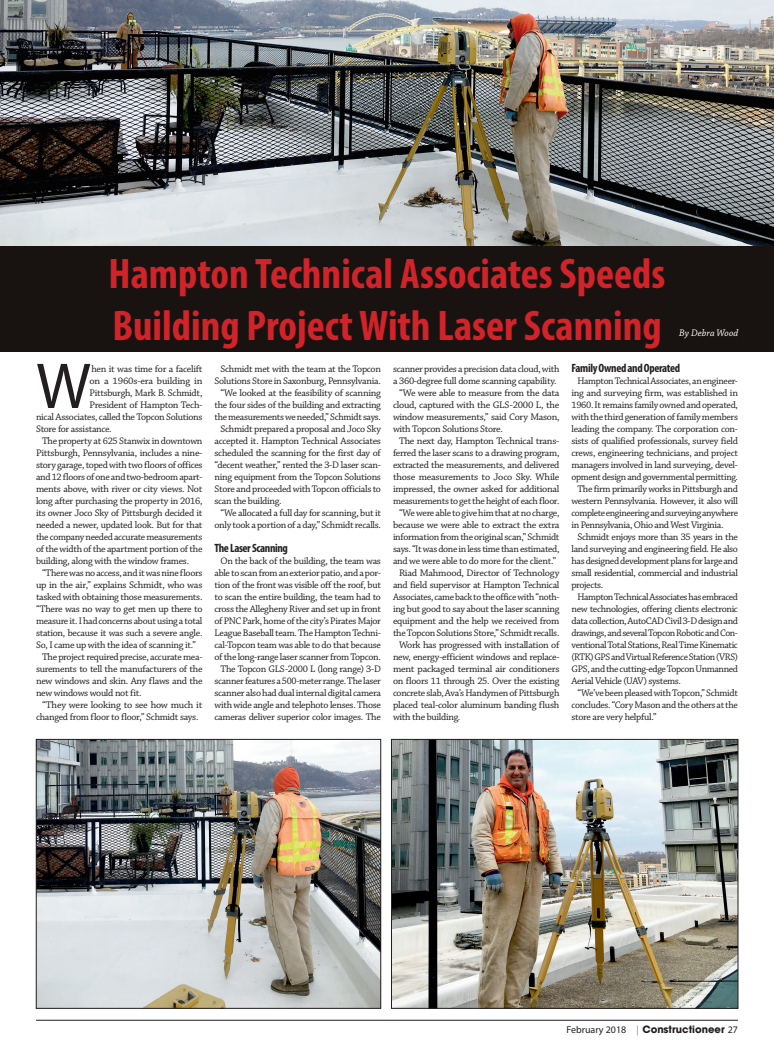
<style>
.page{position:relative;width:774px;height:1044px;background:#fff}
.page>*{position:absolute;margin:0;border:0;box-sizing:border-box;transform-origin:0 0}
.dateline{font:65.4px "Myriad Pro";color:#231f20}
.t1{font:700 condensed 43px/51.6px "Myriad Pro";color:#d1232a}
.subhead{font:700 condensed 12px "Myriad Pro";letter-spacing:-.03em;color:#231f20}
.body{font:10px/12px "Chaparral Pro";letter-spacing:-.03em;color:#231f20;text-align:justify}
.dateline-2{font:10px "Chaparral Pro";letter-spacing:-.03em;color:#231f20}
.t2{font:700 10px "ITC Avant Garde Std";color:#231f20}
.author{font:italic 10px "Chaparral Pro";color:#fff}
.s1{font-family:"Myriad Pro";font-weight:400}
.s2{font-weight:200}
</style>
<div class="page">
<div style="left:0;top:225px;width:774px;height:127px;background:#181210"></div>
<hr style="left:36px;top:1020px;width:702px;height:1px;background:#231f20">
<img style="left:38px;top:741px;width:341px;height:266px">
<div style="left:36px;top:739px;width:345px;height:270px;border:1px solid #231f20"></div>
<img style="left:0;top:0;width:774px;height:246px">
<img style="left:393px;top:741px;width:343px;height:266px">
<div style="left:391px;top:739px;width:347px;height:270px;border:1px solid #231f20"></div>
<p class="t1" style="left:109px;top:247px;width:558px">Hampton Technical Associates Speeds<br>Building Project With Laser Scanning</p>
<p class="author" style="left:679px;top:327px;width:61px">By Debra Wood</p>
<p class="dateline" style="left:36px;top:346px;width:56px">W</p>
<p class="dateline-2" style="left:91px;top:363px;width:113px">hen it was time for a facelift</p>
<p class="dateline-2" style="left:90px;top:375px;width:114px">on a 1960s-era building in</p>
<p class="dateline-2" style="left:90px;top:387px;width:114px">Pittsburgh, Mark B. Schmidt,</p>
<p class="dateline-2" style="left:90px;top:399px;width:114px">President of Hampton Tech-</p>
<p class="dateline-2" style="left:36px;top:411px;width:168px">nical Associates, called the Topcon Solutions</p>
<p class="dateline-2" style="left:36px;top:423px;width:77px">Store for assistance.</p>
<p class="body" style="left:36px;top:435px;width:168px;text-indent:6px">The property at 625 Stanwix in downtown Pittsburgh, Pennsylvania, includes a nine&shy;story garage, toped with two floors of offices and 12 floors of one and two-bedroom apart&shy;ments above, with river or city views. Not long after purchasing the property in 2016, its owner Joco Sky of Pittsburgh decided it needed a newer, updated look. But for that the company needed accurate measurements of the width of the apartment portion of the building, along with the window frames.</p>
<p class="body" style="left:36px;top:567px;width:168px;text-indent:6px">“There was no access, and it was nine floors up in the air,” explains Schmidt, who was tasked with obtaining those measurements. “There was no way to get men up there to measure it. I had concerns about using a total station, because it was such a severe angle.<br>So, I came up with the idea of scanning it.”</p>
<p class="body" style="left:36px;top:651px;width:168px;text-indent:6px">The project required precise, accurate mea&shy;surements to tell the manufacturers of the new windows and skin. Any flaws and the new windows would not fit.</p>
<p class="body" style="left:36px;top:699px;width:168px;text-indent:6px">“They were looking to see how much it changed from floor to floor,” Schmidt says.</p>
<p class="body" style="left:214px;top:363px;width:168px;text-align:center">Schmidt met with the team at the Topcon<br>Solutions Store in Saxonburg, Pennsylvania.</p>
<p class="body" style="left:214px;top:387px;width:168px;text-align:center">“We looked at the feasibility of scanning the four sides of the building and extracting the measurements we needed,” Schmidt says.</p>
<p class="body" style="left:214px;top:423px;width:168px;text-indent:6px">Schmidt prepared a proposal and Joco Sky accepted it. Hampton Technical Associates scheduled the scanning for the first day of “decent weather,” rented the 3-D laser scan&shy;ning equipment from the Topcon Solutions Store and proceeded with Topcon officials to scan the building.</p>
<p class="body" style="left:214px;top:507px;width:168px;text-align:center">“We allocated a full day for scanning, but it only took a portion of a day,” Schmidt recalls.</p>
<p class="subhead" style="left:214px;top:541px;width:75px">The Laser Scanning</p>
<p class="body" style="left:214px;top:555px;width:168px;text-align:center">On the back of the building, the team was able to scan from an exterior patio, and a por&shy;tion of the front was visible off the roof, but to scan the entire building, the team had to cross the Allegheny River and set up in front of PNC Park, home of the city’s Pirates Major League Baseball team. The Hampton Techni&shy;cal-Topcon team was able to do that because of the long-range laser scanner from Topcon.</p>
<p class="body" style="left:214px;top:663px;width:168px;text-indent:6px">The Topcon GLS-2000 L (long range) 3-D scanner features a 500-meter range. The laser scanner also had dual internal digital camera with wide angle and telephoto lenses. Those cameras deliver superior color images. The</p>
<p class="body" style="left:393px;top:363px;width:168px">scanner provides a precision data cloud, with a 360-degree full dome scanning capability.</p>
<p class="body" style="left:393px;top:387px;width:168px;text-indent:6px">“We were able to measure from the data cloud, captured with the GLS-2000 L, the window measurements,” said Cory Mason, with Topcon Solutions Store.</p>
<p class="body" style="left:393px;top:435px;width:168px;text-align:center">The next day, Hampton Technical trans&shy;ferred the laser scans to a drawing program, extracted the measurements, and delivered those measurements to Joco Sky. While impressed, the owner asked for additional measurements to get the height of each floor.</p>
<p class="body" style="left:393px;top:507px;width:168px;text-align:center">“We were able to give him that at no charge, because we were able to extract the extra information from the original scan,” Schmidt says. “It was done in less time than estimated, and we were able to do more for the client.”</p>
<p class="body" style="left:393px;top:567px;width:168px;text-align:center">Riad Mahmood, Director of Technology and field supervisor at Hampton Technical Associates, came back to the office with “noth&shy;ing but good to say about the laser scanning equipment and the help we received from the Topcon Solutions Store,” Schmidt recalls.</p>
<p class="body" style="left:393px;top:639px;width:168px;text-indent:6px">Work has progressed with installation of new, energy-efficient windows and replace&shy;ment packaged terminal air conditioners on floors 11 through 25. Over the existing concrete slab, Ava’s Handymen of Pittsburgh placed teal-color aluminum banding flush with the building.</p>
<p class="subhead" style="left:572px;top:361px;width:110px">Family Owned and Operated</p>
<p class="body" style="left:572px;top:375px;width:168px;text-align:center">Hampton Technical Associates, an engineer&shy;ing and surveying firm, was established in 1960. It remains family owned and operated, with the third generation of family members leading the company. The corporation con&shy;sists of qualified professionals, survey field crews, engineering technicians, and project managers involved in land surveying, devel&shy;opment design and governmental permitting.</p>
<p class="body" style="left:572px;top:483px;width:168px;text-indent:6px">The firm primarily works in Pittsburgh and western Pennsylvania. However, it also will complete engineering and surveying anywhere in Pennsylvania, Ohio and West Virginia.</p>
<p class="body" style="left:572px;top:531px;width:168px;text-indent:6px">Schmidt enjoys more than 35 years in the land surveying and engineering field. He also has designed development plans for large and small residential, commercial and industrial projects.</p>
<p class="body" style="left:572px;top:591px;width:168px;text-indent:6px">Hampton Technical Associates has embraced new technologies, offering clients electronic data collection, AutoCAD Civil 3-D design and drawings, and several Topcon Robotic and Con&shy;ventional Total Stations, Real Time Kinematic (RTK) GPS and Virtual Reference Station (VRS)<br>GPS, and the cutting-edge Topcon Unmanned Aerial Vehicle (UAV) systems.</p>
<p class="body" style="left:572px;top:687px;width:168px;text-indent:6px">“We’ve been pleased with Topcon,” Schmidt concludes. “Cory Mason and the others at the store are very helpful.”</p>
<p class="t2" style="left:567px;top:1022px;width:173px"><span class="s1">February 2018</span> <span class="s2">|</span> Constructioneer <span class="s1">27</span></p>
</div>
